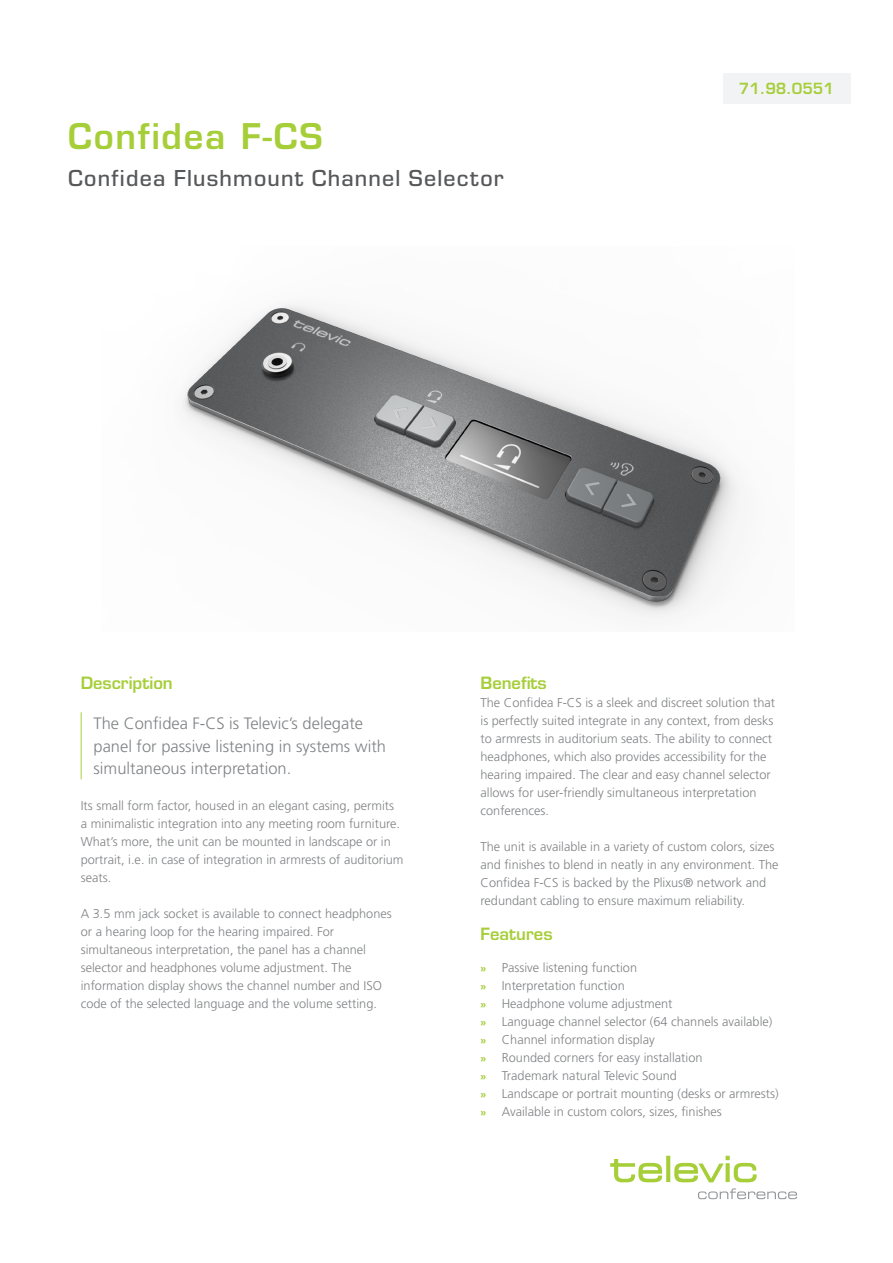
<style>
.page{position:relative;width:893px;height:1263px;background:#fff}
.page>*{position:absolute;margin:0;border:0;box-sizing:border-box;transform-origin:0 0}
.Titel_niveau_1{font:600 34.5px "Eurostile LT Std";letter-spacing:.05em;color:#a6ce39}
.Titel_niveau_2{font:500 24px "Eurostile";letter-spacing:.05em;color:#57585a}
.BROOD___regular{font:300 16.5px/22.5px "Frutiger LT Std";color:#808285}
.Titel_niveau_3{font:600 16.5px "Eurostile LT Std";color:#a6ce39}
.DATASHEET_-_number{font:600 15px "Eurostile LT Std";color:#a6ce39}
.BROOD___regular-2{font:300 12.75px/18px "Frutiger LT Std";color:#808285}
.s1{font-weight:700;font-size:10.5px;color:#a6ce39}
</style>
<div class="page">
<svg style="left:698px;top:1188px;width:99px;height:11px"></svg>
<svg style="left:610px;top:1156px;width:147px;height:26px"></svg>
<img style="left:181px;top:304px;width:559px;height:314px">
<hr style="left:81px;top:712px;width:1px;height:67px;background:#a6ce39">
<div style="left:722px;top:73px;width:128px;height:30px;background:#f2f3f4"></div>
<p class="Titel_niveau_1" style="left:68px;top:115px;width:256px">Confidea F-CS</p>
<p class="Titel_niveau_2" style="left:68px;top:162px;width:437px">Confidea Flushmount Channel Selector</p>
<p class="DATASHEET_-_number" style="left:739px;top:79px;width:97px">71.98.0551</p>
<p class="DATASHEET_-_number" style="left:792px;top:79px;width:44px">2000</p>
<p class="Titel_niveau_3" style="left:81px;top:672px;width:94px">Description</p>
<p class="BROOD___regular" style="left:94px;top:712px;width:294px">The Confidea F-CS is Televic’s delegate panel for passive listening in systems with simultaneous interpretation.</p>
<p class="BROOD___regular-2" style="left:81px;top:797px;width:324px">Its small form factor, housed in an elegant casing, permits a minimalistic integration into any meeting room furniture.<br>What’s more, the unit can be mounted in landscape or in portrait, i.e. in case of integration in armrests of auditorium seats.</p>
<p class="BROOD___regular-2" style="left:81px;top:905px;width:313px">A 3.5 mm jack socket is available to connect headphones or a hearing loop for the hearing impaired. For simultaneous interpretation, the panel has a channel selector and headphones volume adjustment. The information display shows the channel number and ISO code of the selected language and the volume setting.</p>
<p class="Titel_niveau_3" style="left:480px;top:672px;width:68px">Benefits</p>
<p class="BROOD___regular-2" style="left:480px;top:693px;width:296px">The Confidea F-CS is a sleek and discreet solution that is perfectly suited integrate in any context, from desks to armrests in auditorium seats. The ability to connect headphones, which also provides accessibility for the hearing impaired. The clear and easy channel selector allows for user-friendly simultaneous interpretation conferences.</p>
<p class="BROOD___regular-2" style="left:480px;top:837px;width:300px">The unit is available in a variety of custom colors, sizes and finishes to blend in neatly in any environment. The Confidea F-CS is backed by the Plixus® network and redundant cabling to ensure maximum reliability.</p>
<p class="Titel_niveau_3" style="left:480px;top:923px;width:74px">Features</p>
<p class="BROOD___regular-2" style="left:480px;top:959px;width:158px"><span class="s1">»</span> Passive listening function</p>
<p class="BROOD___regular-2" style="left:480px;top:977px;width:146px"><span class="s1">»</span> Interpretation function</p>
<p class="BROOD___regular-2" style="left:480px;top:995px;width:194px"><span class="s1">»</span> Headphone volume adjustment</p>
<p class="BROOD___regular-2" style="left:480px;top:1013px;width:293px"><span class="s1">»</span> Language channel selector (64 channels available)</p>
<p class="BROOD___regular-2" style="left:480px;top:1031px;width:176px"><span class="s1">»</span> Channel information display</p>
<p class="BROOD___regular-2" style="left:480px;top:1049px;width:223px"><span class="s1">»</span> Rounded corners for easy installation</p>
<p class="BROOD___regular-2" style="left:480px;top:1067px;width:198px"><span class="s1">»</span> Trademark natural Televic Sound</p>
<p class="BROOD___regular-2" style="left:480px;top:1085px;width:300px"><span class="s1">»</span> Landscape or portrait mounting (desks or armrests)</p>
<p class="BROOD___regular-2" style="left:480px;top:1103px;width:243px"><span class="s1">»</span> Available in custom colors, sizes, finishes</p>
</div>
